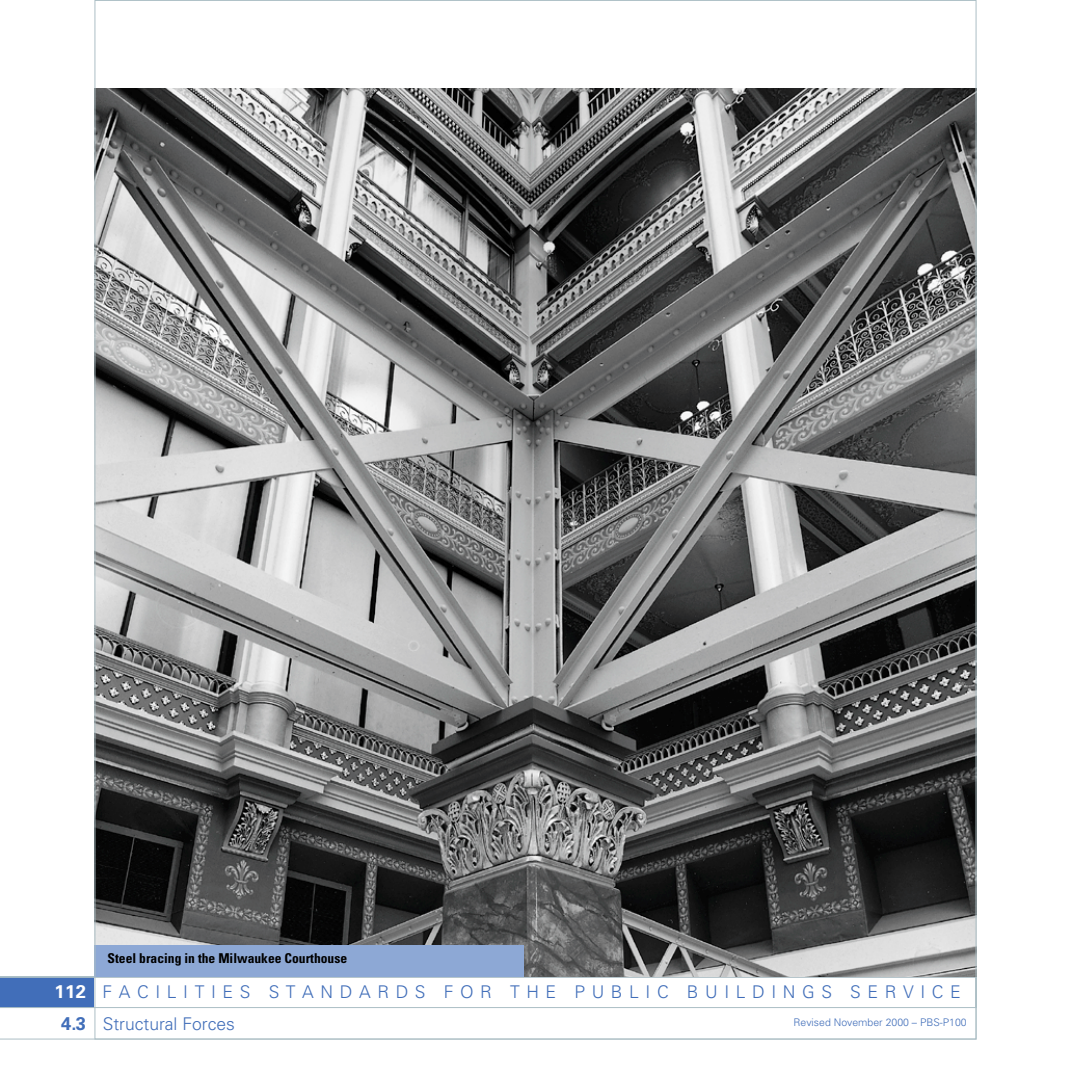
<style>
.page{position:relative;width:1071px;height:1071px;background:#fff}
.page>*{position:absolute;margin:0;border:0;box-sizing:border-box;transform-origin:0 0}
.t1{font:700 18.38px "Univers";color:#416eb9}
.t2{font:700 18.38px "Univers";color:#fff}
.t3{font:300 17.5px/31.7px "Univers";letter-spacing:.38em;color:#416eb9}
.t4{font:700 condensed 13.65px "Univers";color:#000}
.t5{font:300 10.5px "Univers";color:#416eb9}
</style>
<div class="page">
<svg style="left:0;top:976px;width:977px;height:64px"></svg>
<img style="left:96px;top:88px;width:878px;height:889px">
<div style="left:94px;top:945px;width:430px;height:31px;background:#8da8d5"></div>
<p class="t4" style="left:108px;top:953px;width:241px">Steel bracing in the Milwaukee Courthouse</p>
<p class="t2" style="left:55px;top:985px;width:33px">112</p>
<p class="t3" style="left:103px;top:978px;width:860px">FACILITIES STANDARDS FOR THE PUBLIC BUILDINGS SERVICE<br>Structural Forces</p>
<p class="t1" style="left:61px;top:1017px;width:27px">4.3</p>
<p class="t5" style="left:793px;top:1019px;width:175px">Revised November 2000 – PBS-P100</p>
</div>
